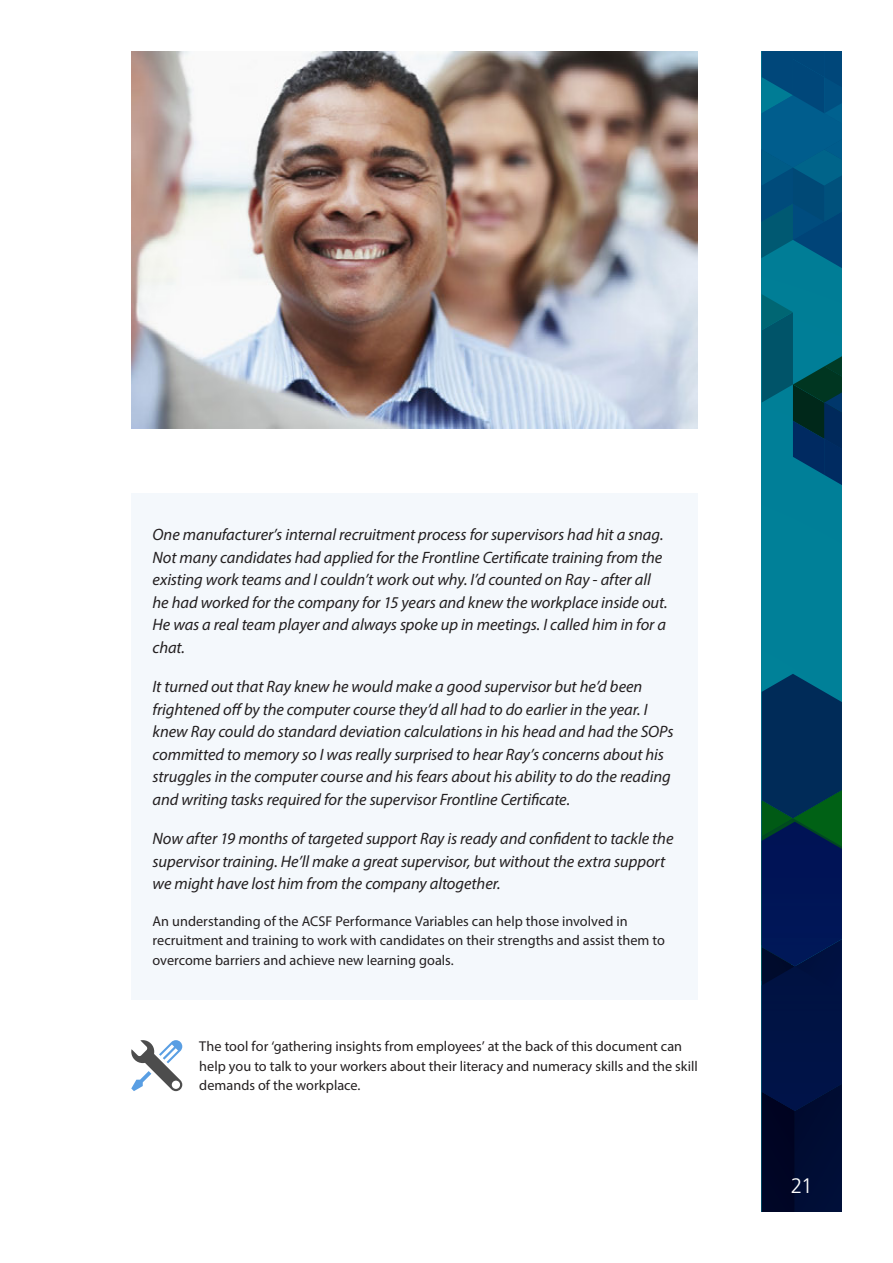
<style>
.page{position:relative;width:893px;height:1263px;background:#fff}
.page>*{position:absolute;margin:0;border:0;box-sizing:border-box;transform-origin:0 0}
.t1{font:300 21px "Frutiger LT Std";color:#fff}
.t2{font:italic 16.5px/22.5px "Myriad Pro";letter-spacing:-.005em;color:#231f20}
.t3{font:14.25px/19.5px "Myriad Pro";color:#231f20}
</style>
<div class="page">
<div style="left:762px;top:51px;width:80px;height:1161px;background:#008098"></div>
<svg style="left:762px;top:51px;width:80px;height:217px;background:#005682"></svg>
<svg style="left:762px;top:294px;width:80px;height:191px"></svg>
<svg style="left:762px;top:674px;width:80px;height:538px;background:#001c46"></svg>
<div style="left:131px;top:493px;width:567px;height:506px;background:#f4f8fc"></div>
<svg style="left:131px;top:1040px;width:51px;height:51px"></svg>
<img style="left:131px;top:51px;width:567px;height:378px">
<p class="t2" style="left:153px;top:523px;width:517px">One manufacturer’s internal recruitment process for supervisors had hit a snag.<br>Not many candidates had applied for the Frontline Certificate training from the existing work teams and I couldn’t work out why. I’d counted on Ray - after all he had worked for the company for 15 years and knew the workplace inside out.<br>He was a real team player and always spoke up in meetings. I called him in for a chat.</p>
<p class="t2" style="left:153px;top:675px;width:523px">It turned out that Ray knew he would make a good supervisor but he’d been frightened off by the computer course they’d all had to do earlier in the year. I knew Ray could do standard deviation calculations in his head and had the SOPs committed to memory so I was really surprised to hear Ray’s concerns about his struggles in the computer course and his fears about his ability to do the reading and writing tasks required for the supervisor Frontline Certificate.</p>
<p class="t2" style="left:153px;top:827px;width:522px">Now after 19 months of targeted support Ray is ready and confident to tackle the supervisor training. He’ll make a great supervisor, but without the extra support we might have lost him from the company altogether.</p>
<p class="t3" style="left:153px;top:911px;width:514px">An understanding of the ACSF Performance Variables can help those involved in recruitment and training to work with candidates on their strengths and assist them to overcome barriers and achieve new learning goals.</p>
<p class="t3" style="left:199px;top:1036px;width:500px">The tool for ‘gathering insights from employees’ at the back of this document can help you to talk to your workers about their literacy and numeracy skills and the skill demands of the workplace.</p>
<p class="t1" style="left:791px;top:1174px;width:24px">21</p>
</div>
